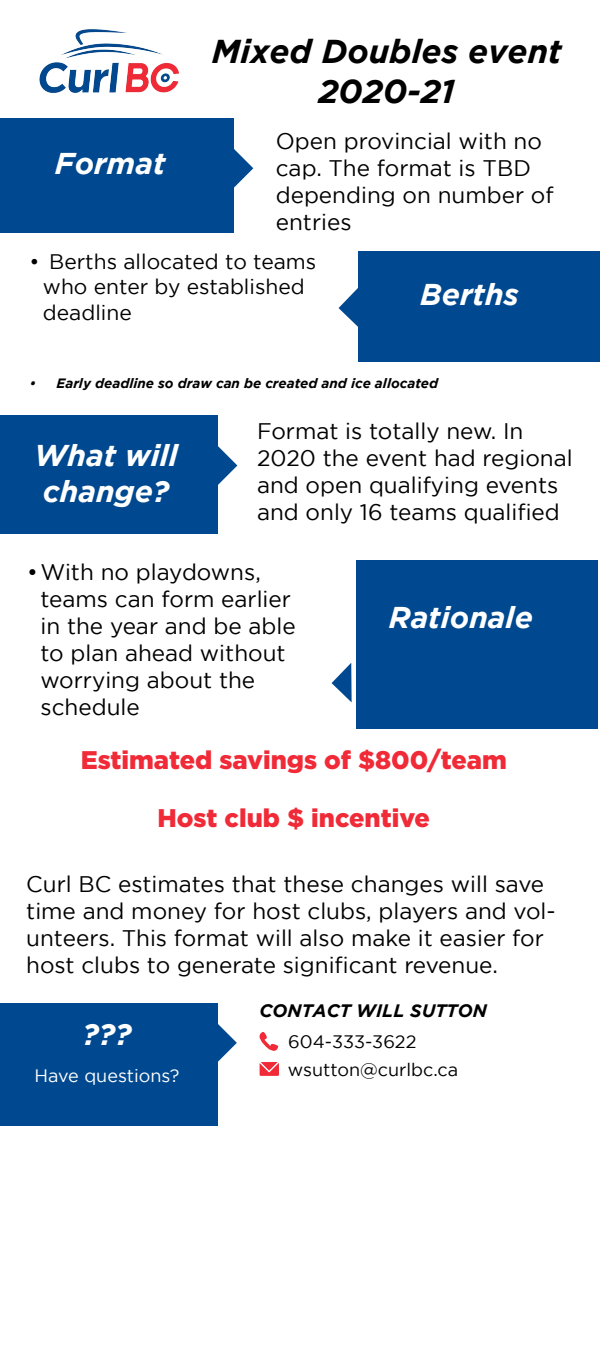
<style>
.page{position:relative;width:600px;height:1350px;background:#fff}
.page>*{position:absolute;margin:0;border:0;box-sizing:border-box;transform-origin:0 0}
.t1{font:italic 700 33px/39.6px "Gotham";color:#000;text-align:center}
.t2{font:italic 700 30px/36px "Gotham";color:#fff}
.t3{font:900 25.5px "Gotham";color:#f02a37}
.t4{font:22.5px/27px "Gotham";color:#000}
.t5{font:21px/25.2px "Gotham";color:#000}
.t6{font:18px/27.4px "Gotham";color:#000}
.t7{font:italic 700 18px "Gotham";color:#000}
.t8{font:18px "Gotham";color:#fff}
.t9{font:italic 700 13.5px "Gotham";color:#000}
</style>
<div class="page">
<div style="left:0;top:118px;width:233px;height:115px;background:#004990"></div>
<div style="left:358px;top:251px;width:242px;height:111px;background:#004990"></div>
<img style="left:39px;top:29px;width:140px;height:64px">
<svg style="left:233px;top:149px;width:20px;height:39px"></svg>
<svg style="left:339px;top:288px;width:19px;height:39px"></svg>
<div style="left:0;top:416px;width:217px;height:118px;background:#004990"></div>
<svg style="left:217px;top:446px;width:20px;height:39px"></svg>
<div style="left:356px;top:561px;width:242px;height:168px;background:#004990"></div>
<svg style="left:332px;top:663px;width:20px;height:39px"></svg>
<div style="left:0;top:1003px;width:217px;height:122px;background:#004990"></div>
<svg style="left:217px;top:1023px;width:20px;height:40px"></svg>
<svg style="left:259px;top:1032px;width:20px;height:19px"></svg>
<svg style="left:259px;top:1062px;width:20px;height:14px"></svg>
<h1 class="t1" style="left:212px;top:31px;width:351px">Mixed Doubles event<br>2020-21</h1>
<p class="t4" style="left:276px;top:127px;width:279px">Open provincial with no cap. The format is TBD depending on number of entries</p>
<p class="t5" style="left:43px;top:249px;width:275px;text-indent:-14px">• Berths allocated to teams who enter by established deadline</p>
<h2 class="t2" style="left:55px;top:145px;width:112px">Format</h2>
<h2 class="t2" style="left:420px;top:276px;width:100px">Berths</h2>
<p class="t9" style="left:29px;top:375px;width:410px">• Early deadline so draw can be created and ice allocated</p>
<p class="t4" style="left:257px;top:417px;width:317px">Format is totally new. In<br>2020 the event had regional and open qualifying events and only 16 teams qualified</p>
<p class="t4" style="left:40px;top:558px;width:257px;text-indent:-14px">•With no playdowns, teams can form earlier in the year and be able to plan ahead without worrying about the schedule</p>
<h2 class="t2" style="left:34px;top:437px;width:145px">What will change?</h2>
<h2 class="t2" style="left:389px;top:599px;width:145px">Rationale</h2>
<p class="t3" style="left:81px;top:745px;width:428px">Estimated savings of $800/team</p>
<p class="t3" style="left:158px;top:803px;width:274px">Host club $ incentive</p>
<p class="t4" style="left:26px;top:870px;width:531px">Curl BC estimates that these changes will save time and money for host clubs, players and vol&shy;unteers. This format will also make it easier for host clubs to generate significant revenue.</p>
<h2 class="t2" style="left:83px;top:1016px;width:50px">???</h2>
<p class="t8" style="left:35px;top:1065px;width:147px">Have questions?</p>
<p class="t7" style="left:260px;top:1000px;width:229px">CONTACT WILL SUTTON</p>
<p class="t6" style="left:288px;top:1028px;width:172px">604-333-3622 wsutton@curlbc.ca</p>
</div>
